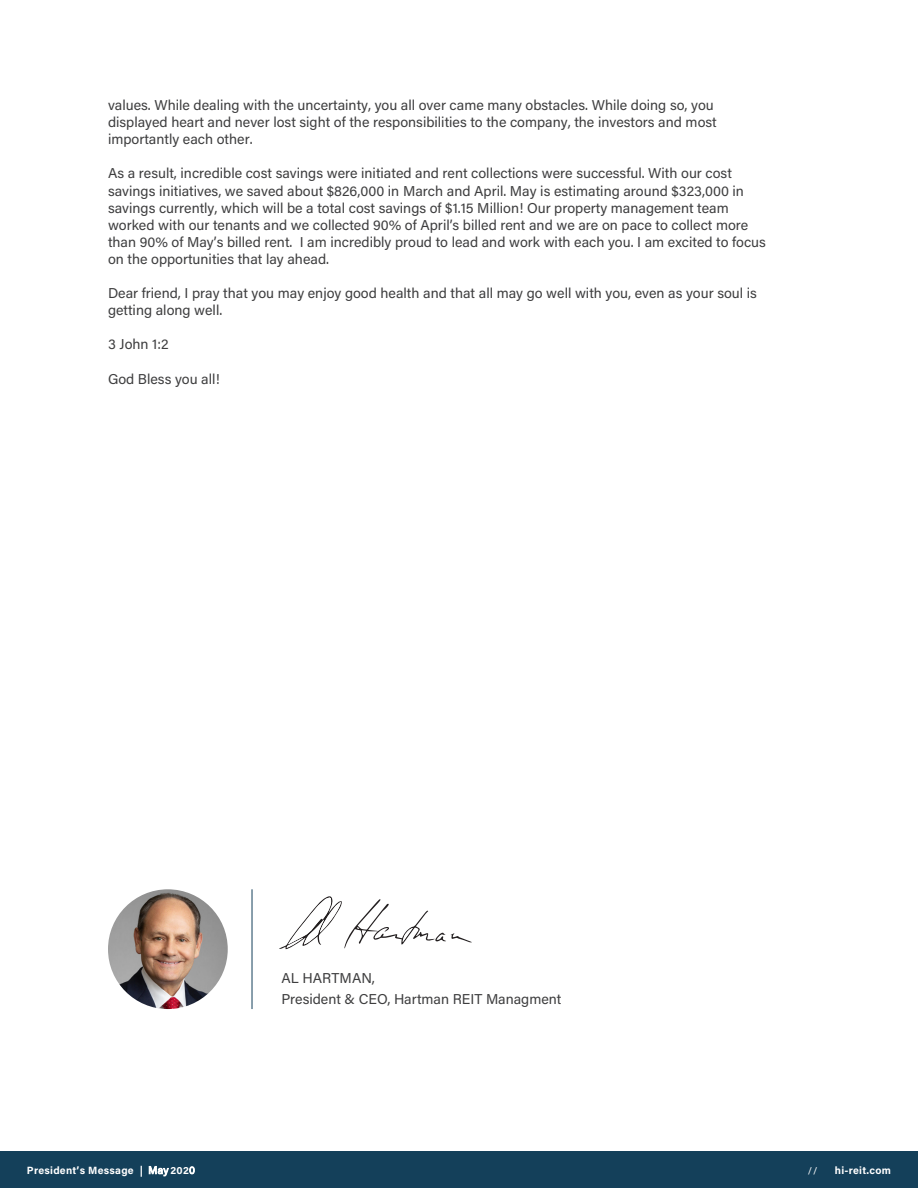
<style>
.page{position:relative;width:918px;height:1188px;background:#fff}
.page>*{position:absolute;margin:0;border:0;box-sizing:border-box;transform-origin:0 0}
.t1{font:14.25px/17.1px "Acumin Pro";color:#3e3e3f}
.t2{font:700 10.5px "Acumin Pro";letter-spacing:.025em;color:#fff}
.t3{font:9.75px "Acumin Pro";color:#fff}
.s1{font-weight:400}
</style>
<div class="page">
<div style="left:0;top:1151px;width:918px;height:37px;background:#14405a"></div>
<img style="left:108px;top:889px;width:120px;height:120px;border-radius:60px">
<hr style="left:252px;top:889px;width:1px;height:120px;background:#14405a">
<svg style="left:279px;top:896px;width:193px;height:53px"></svg>
<p class="t1" style="left:108px;top:96px;width:610px">values. While dealing with the uncertainty, you all over came many obstacles. While doing so, you displayed heart and never lost sight of the responsibilities to the company, the investors and most importantly each other.</p>
<p class="t1" style="left:108px;top:164px;width:659px">As a result, incredible cost savings were initiated and rent collections were successful. With our cost savings initiatives, we saved about $826,000 in March and April. May is estimating around $323,000 in savings currently, which will be a total cost savings of $1.15 Million! Our property management team worked with our tenants and we collected 90% of April’s billed rent and we are on pace to collect more than 90% of May’s billed rent. I am incredibly proud to lead and work with each you. I am excited to focus on the opportunities that lay ahead.</p>
<p class="t1" style="left:108px;top:284px;width:651px">Dear friend, I pray that you may enjoy good health and that all may go well with you, even as your soul is getting along well.</p>
<p class="t1" style="left:108px;top:335px;width:62px">3 John 1:2</p>
<p class="t1" style="left:108px;top:370px;width:113px">God Bless you all!</p>
<p class="t1" style="left:282px;top:969px;width:95px">AL HARTMAN,</p>
<p class="t1" style="left:282px;top:990px;width:281px">President &amp; CEO, Hartman REIT Managment</p>
<p class="t2" style="left:27px;top:1163px;width:169px">President’s Message | <span class="s1">May</span> 202<span class="s1">0</span></p>
<p class="t3" style="left:808px;top:1164px;width:11px">//</p>
<p class="t2" style="left:835px;top:1163px;width:58px">hi-reit.com</p>
</div>
